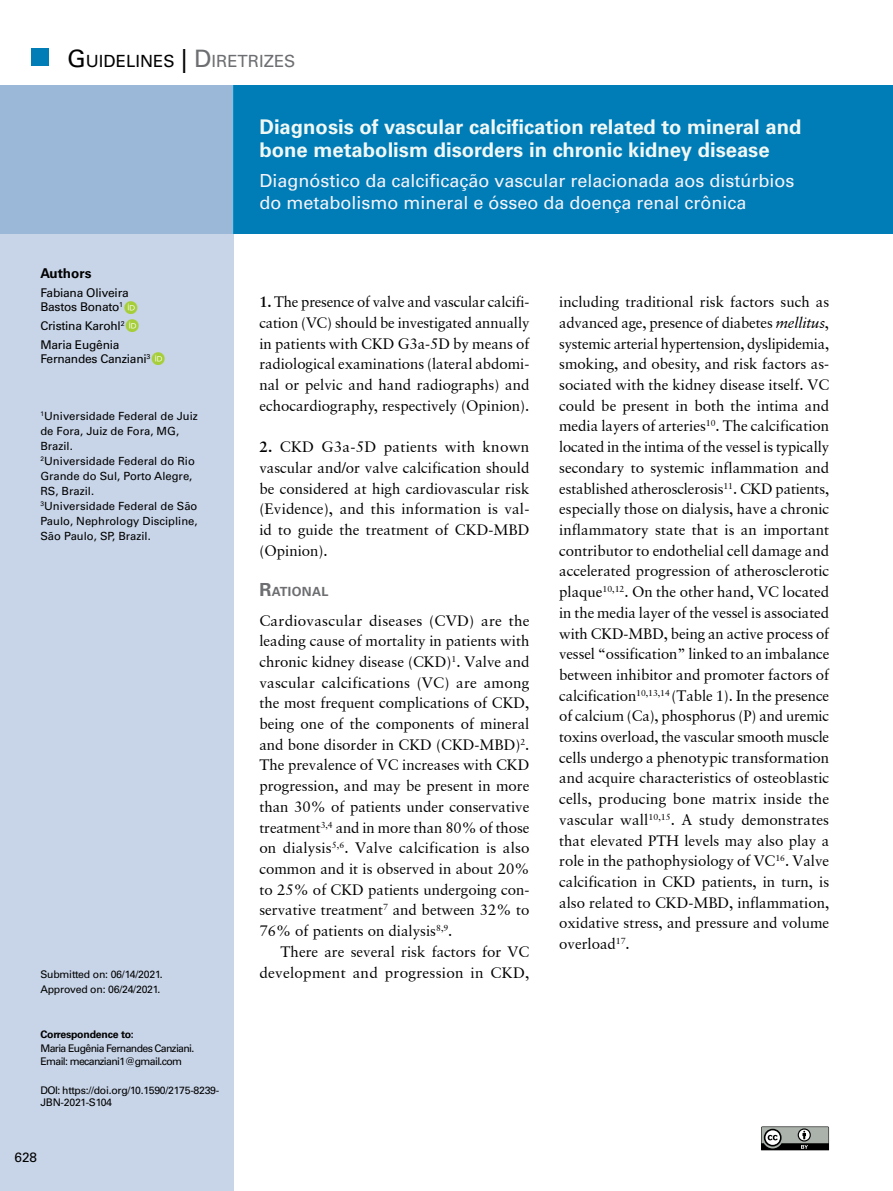
<style>
.page{position:relative;width:893px;height:1191px;background:#fff}
.page>*{position:absolute;margin:0;border:0;box-sizing:border-box;transform-origin:0 0}
.t1{font:700 20.25px/22.5px "Univers";color:#f0f8f3}
.t2{font:18px/21.6px "Univers";color:#f6f4f9}
.t3{font:16.8px "Univers";color:#000}
.t4{font:15px/20.7px "Garamond Retrospective S Si";color:#000;text-align:justify}
.t5{font:700 13.5px "Univers";color:#000}
.t6{font:13.5px "Univers";color:#000}
.t7{font:700 12.6px "Univers";letter-spacing:.03em;color:#6d6e71}
.t8{font:12px/14.4px "Univers";letter-spacing:-.02em;color:#000}
.t9{font:11.25px/15px "Univers";color:#000}
.t10{font:10.5px/13.5px "Univers";letter-spacing:-.05em;color:#000}
.t11{font:10.5px/12.6px "Univers";letter-spacing:-.025em;color:#000}
.t12{font:10.5px/15.6px "Univers";letter-spacing:-.02em;color:#000}
.t13{font:700 10.5px "Univers";letter-spacing:-.02em;color:#000}
.s1{font-size:24px}
.s2{font-size:24px;color:#6d6e71}
.s3{color:#6d6e71}
.s4{font-weight:700}
.s5{font-size:18px}
.s6{font-style:italic}
</style>
<div class="page">
<div style="left:0;top:234px;width:234px;height:957px;background:#c8d5e8"></div>
<div style="left:234px;top:85px;width:659px;height:149px;background:#007cb7"></div>
<div style="left:0;top:85px;width:234px;height:149px;background:#9cb8d8"></div>
<div style="left:32px;top:49px;width:17px;height:17px;background:#007cb7"></div>
<svg style="left:761px;top:1126px;width:69px;height:25px;background:#7b7e7b"></svg>
<svg style="left:126px;top:302px;width:11px;height:28px"></svg>
<svg style="left:153px;top:354px;width:10px;height:9px"></svg>
<p class="t3" style="left:67px;top:51px;width:230px"><span class="s1">G</span>UIDELINES <span class="s1">|</span> <span class="s2">D</span><span class="s3">IRETRIZES</span></p>
<p class="t5" style="left:40px;top:265px;width:53px">Authors</p>
<p class="t8" style="left:40px;top:285px;width:90px">Fabiana Oliveira<br>Bastos Bonato<sup>1</sup></p>
<p class="t8" style="left:40px;top:316px;width:86px;line-height:18.6px">Cristina Karohl<sup>2<br></sup>Maria Eugênia</p>
<p class="t8" style="left:40px;top:351px;width:112px">Fernandes Canziani<sup>3</sup></p>
<p class="t9" style="left:40px;top:408px;width:159px"><sup>1</sup>Universidade Federal de Juiz de Fora, Juiz de Fora, MG,<br>Brazil.<br><sup>2</sup>Universidade Federal do Rio<br>Grande do Sul, Porto Alegre,<br>RS, Brazil.<br><sup>3</sup>Universidade Federal de São<br>Paulo, Nephrology Discipline,<br>São Paulo, SP, Brazil.</p>
<p class="t12" style="left:40px;top:966px;width:124px">Submitted on: 06/14/2021.<br>Approved on: 06/24/2021.</p>
<p class="t13" style="left:40px;top:1028px;width:95px">Correspondence to:</p>
<p class="t10" style="left:40px;top:1041px;width:156px">Maria Eugênia Fernandes Canziani.<br>Email: mecanziani1@gmail.com</p>
<p class="t11" style="left:40px;top:1083px;width:180px">DOI: https://doi.org/10.1590/2175-8239-<br>JBN-2021-S104</p>
<p class="t6" style="left:15px;top:1149px;width:24px">628</p>
<h1 class="t1" style="left:259px;top:116px;width:544px">Diagnosis of vascular calcification related to mineral and bone metabolism disorders in chronic kidney disease</h1>
<p class="t2" style="left:259px;top:170px;width:537px">Diagnóstico da calcificação vascular relacionada aos distúrbios do metabolismo mineral e ósseo da doença renal crônica</p>
<p class="t4" style="left:259px;top:291px;width:272px"><span class="s4">1.</span> The presence of valve and vascular calcifi&shy;cation (VC) should be investigated annually in patients with CKD G3a-5D by means of radiological examinations (lateral abdomi&shy;nal or pelvic and hand radiographs) and echocardiography, respectively (Opinion).</p>
<p class="t4" style="left:259px;top:436px;width:272px"><span class="s4">2.</span> CKD G3a-5D patients with known vascular and/or valve calcification should be considered at high cardiovascular risk (Evidence), and this information is val&shy;id to guide the treatment of CKD-MBD (Opinion).</p>
<p class="t7" style="left:259px;top:584px;width:71px"><span class="s5">R</span>ATIONAL</p>
<p class="t4" style="left:259px;top:610px;width:272px">Cardiovascular diseases (CVD) are the leading cause of mortality in patients with chronic kidney disease (CKD)<sup>1</sup>. Valve and vascular calcifications (VC) are among the most frequent complications of CKD, being one of the components of mineral and bone disorder in CKD (CKD-MBD)<sup>2</sup>.<br>The prevalence of VC increases with CKD progression, and may be present in more than 30% of patients under conservative treatment<sup>3,4</sup> and in more than 80% of those on dialysis<sup>5,6</sup>. Valve calcification is also common and it is observed in about 20% to 25% of CKD patients undergoing con&shy;servative treatment<sup>7</sup> and between 32% to 76% of patients on dialysis<sup>8,9</sup>.</p>
<p class="t4" style="left:259px;top:941px;width:272px;text-align:right">There are several risk factors for VC development and progression in CKD,</p>
<p class="t4" style="left:559px;top:291px;width:272px">including traditional risk factors such as advanced age, presence of diabetes <span class="s6">mellitus</span>, systemic arterial hypertension, dyslipidemia, smoking, and obesity, and risk factors as&shy;sociated with the kidney disease itself. VC could be present in both the intima and media layers of arteries<sup>10</sup>. The calcification located in the intima of the vessel is typically secondary to systemic inflammation and established atherosclerosis<sup>11</sup>. CKD patients, especially those on dialysis, have a chronic inflammatory state that is an important contributor to endothelial cell damage and accelerated progression of atherosclerotic plaque<sup>10,12</sup>. On the other hand, VC located in the media layer of the vessel is associated with CKD-MBD, being an active process of vessel “ossification” linked to an imbalance between inhibitor and promoter factors of calcification<sup>10,13,14</sup> (Table 1). In the presence of calcium (Ca), phosphorus (P) and uremic toxins overload, the vascular smooth muscle cells undergo a phenotypic transformation and acquire characteristics of osteoblastic cells, producing bone matrix inside the vascular wall<sup>10,15</sup>. A study demonstrates that elevated PTH levels may also play a role in the pathophysiology of VC<sup>16</sup>. Valve calcification in CKD patients, in turn, is also related to CKD-MBD, inflammation, oxidative stress, and pressure and volume overload<sup>17</sup>.</p>
</div>
